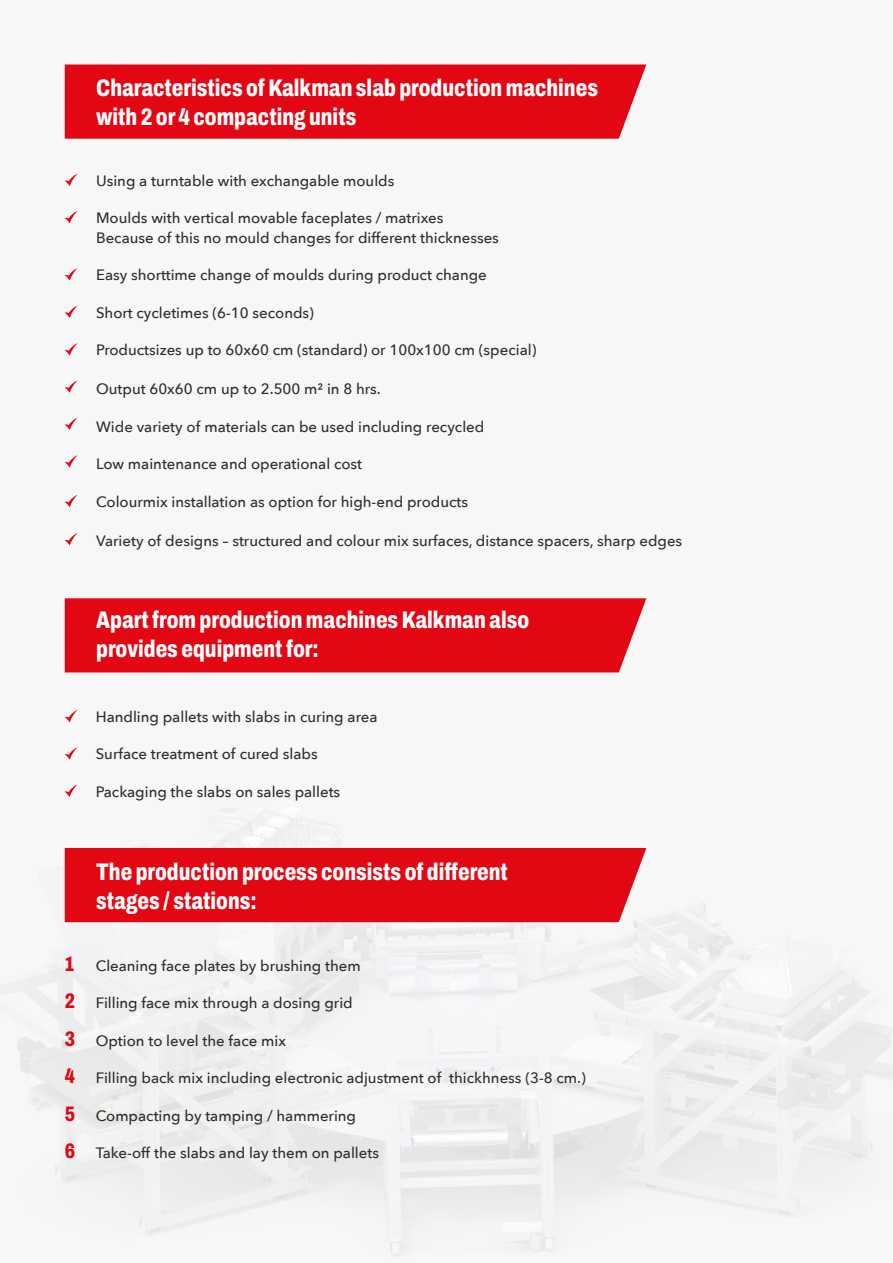
<style>
.page{position:relative;width:893px;height:1263px;background:#f7f7f7}
.page>*{position:absolute;margin:0;border:0;box-sizing:border-box;transform-origin:0 0}
.t1{font:800 24px/28.8px "Archivo Condensed";color:#fff}
.t2{font:800 21px/37.3px "Archivo Condensed";color:#e30613;text-align:justify}
.t3{font:500 15px/19.5px "Avenir Next";color:#2f2e2e}
</style>
<div class="page">
<div style="left:65px;top:64px;width:581px;height:75px;background:#e30613"></div>
<svg style="left:65px;top:174px;width:12px;height:12px"></svg>
<svg style="left:65px;top:211px;width:12px;height:12px"></svg>
<svg style="left:65px;top:268px;width:12px;height:12px"></svg>
<svg style="left:65px;top:306px;width:12px;height:12px"></svg>
<svg style="left:65px;top:343px;width:12px;height:12px"></svg>
<svg style="left:65px;top:380px;width:12px;height:13px"></svg>
<svg style="left:65px;top:418px;width:12px;height:12px"></svg>
<svg style="left:65px;top:455px;width:12px;height:13px"></svg>
<svg style="left:65px;top:495px;width:12px;height:12px"></svg>
<svg style="left:65px;top:533px;width:12px;height:12px"></svg>
<svg style="left:65px;top:710px;width:12px;height:12px"></svg>
<svg style="left:65px;top:747px;width:12px;height:13px"></svg>
<svg style="left:65px;top:785px;width:12px;height:12px"></svg>
<div style="left:65px;top:848px;width:581px;height:74px;background:#e30613"></div>
<div style="left:65px;top:598px;width:581px;height:74px;background:#e30613"></div>
<h1 class="t1" style="left:96px;top:73px;width:503px">Characteristics of Kalkman slab production machines with 2 or 4 compacting units</h1>
<p class="t3" style="left:96px;top:170px;width:300px">Using a turntable with exchangable moulds</p>
<p class="t3" style="left:96px;top:208px;width:404px">Moulds with vertical movable faceplates / matrixes<br>Because of this no mould changes for different thicknesses</p>
<p class="t3" style="left:96px;top:265px;width:392px">Easy shorttime change of moulds during product change</p>
<p class="t3" style="left:96px;top:302px;width:219px">Short cycletimes (6-10 seconds)</p>
<p class="t3" style="left:96px;top:340px;width:442px">Productsizes up to 60x60 cm (standard) or 100x100 cm (special)</p>
<p class="t3" style="left:96px;top:379px;width:286px">Output 60x60 cm up to 2.500 m² in 8 hrs.</p>
<p class="t3" style="left:96px;top:416px;width:390px">Wide variety of materials can be used including recycled</p>
<p class="t3" style="left:96px;top:454px;width:268px">Low maintenance and operational cost</p>
<p class="t3" style="left:96px;top:491px;width:373px">Colourmix installation as option for high-end products</p>
<p class="t3" style="left:96px;top:530px;width:588px">Variety of designs – structured and colour mix surfaces, distance spacers, sharp edges</p>
<h1 class="t1" style="left:96px;top:605px;width:435px">Apart from production machines Kalkman also provides equipment for:</h1>
<p class="t3" style="left:96px;top:706px;width:283px">Handling pallets with slabs in curing area</p>
<p class="t3" style="left:96px;top:744px;width:224px">Surface treatment of cured slabs</p>
<p class="t3" style="left:96px;top:781px;width:246px">Packaging the slabs on sales pallets</p>
<h2 class="t2" style="left:65px;top:945px;width:12px">1<br>2<br>3<br>4<br>5<br>6</h2>
<h1 class="t1" style="left:96px;top:857px;width:413px">The production process consists of different stages / stations:</h1>
<p class="t3" style="left:96px;top:955px;width:267px">Cleaning face plates by brushing them</p>
<p class="t3" style="left:96px;top:992px;width:259px">Filling face mix through a dosing grid</p>
<p class="t3" style="left:96px;top:1030px;width:192px">Option to level the face mix</p>
<p class="t3" style="left:96px;top:1067px;width:492px">Filling back mix including electronic adjustment of thickhness (3-8 cm.)</p>
<p class="t3" style="left:96px;top:1105px;width:262px">Compacting by tamping / hammering</p>
<p class="t3" style="left:96px;top:1142px;width:285px">Take-off the slabs and lay them on pallets</p>
</div>
